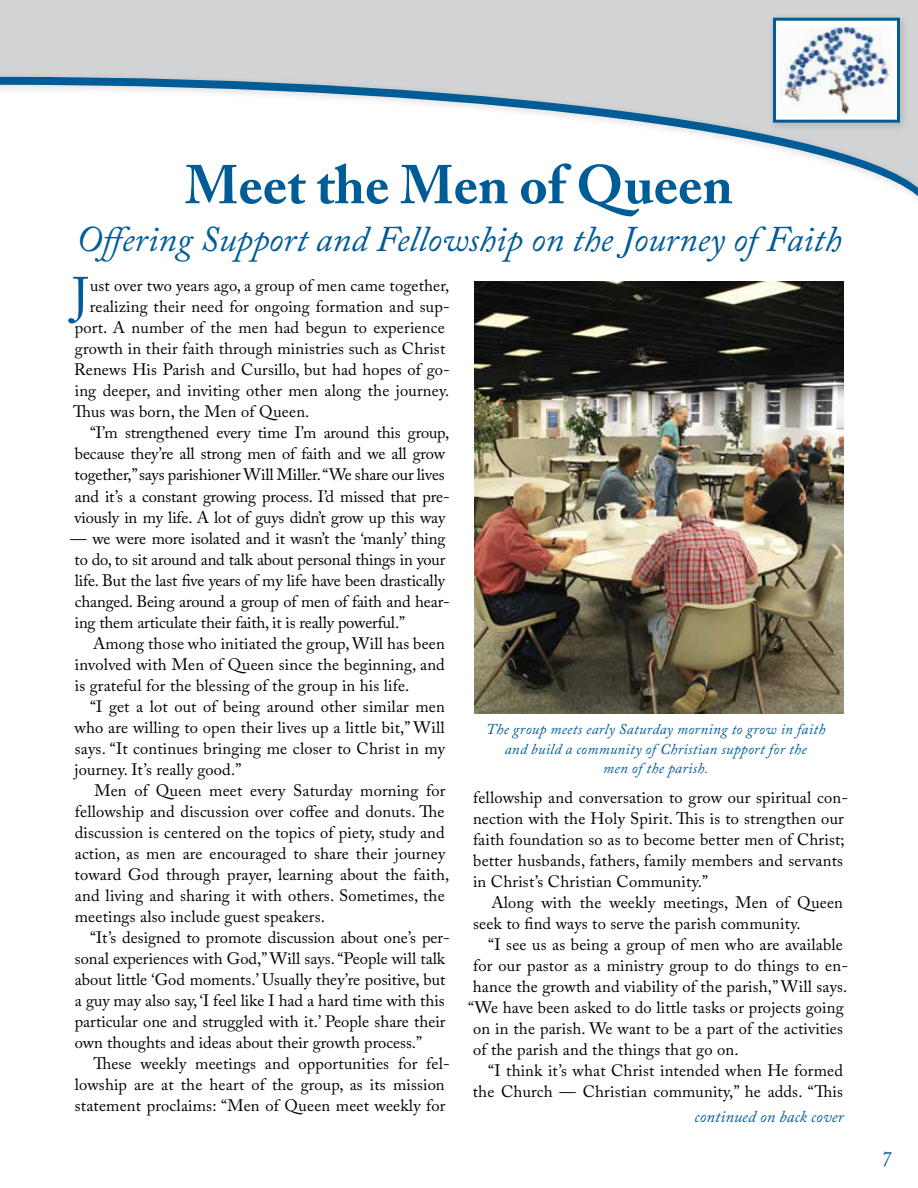
<style>
.page{position:relative;width:918px;height:1188px;background:#fff}
.page>*{position:absolute;margin:0;border:0;box-sizing:border-box;transform-origin:0 0}
.t1{font:700 54px "Adobe Caslon Pro";color:#005c97}
.t2{font:50.25px "Adobe Caslon Pro";color:#005c97}
.t3{font:italic 36px "Adobe Caslon Pro";color:#005c97}
.t4{font:21px "Adobe Caslon Pro";color:#005c97}
.t5{font:16.5px/21px "Adobe Caslon Pro";letter-spacing:.01em;color:#000}
.t6{font:16.5px/21px "Adobe Caslon Pro";letter-spacing:-.01em;color:#000}
.t7{font:italic 16.5px "Adobe Caslon Pro";letter-spacing:.01em;color:#005c97}
.t8{font:italic 15px/19.5px "Adobe Caslon Pro";letter-spacing:.02em;color:#005c97;text-align:center}
</style>
<div class="page">
<div style="left:0;top:0;width:918px;height:211px;background:#d1d3d4"></div>
<div style="left:0;top:71px;width:918px;height:152px;background:#000;opacity:.15"></div>
<svg style="left:0;top:77px;width:918px;height:138px;fill:#fff"></svg>
<div style="left:767px;top:12px;width:144px;height:121px;background:#000;opacity:.15"></div>
<div style="left:774px;top:19px;width:124px;height:102px;background:#fff"></div>
<img style="left:779px;top:26px;width:114px;height:89px">
<div style="left:773px;top:18px;width:127px;height:105px;border:3px solid #005c97"></div>
<img style="left:475px;top:281px;width:369px;height:432px">
<h1 class="t1" style="left:185px;top:153px;width:549px">Meet the Men of Queen</h1>
<h3 class="t3" style="left:76px;top:218px;width:767px">Offering Support and Fellowship on the Journey of Faith</h3>
<h2 class="t2" style="left:72px;top:266px;width:18px">J</h2>
<p class="t5" style="left:90px;top:275px;width:361px">ust over two years ago, a group of men came together,</p>
<p class="t5" style="left:90px;top:296px;width:361px">realizing their need for ongoing formation and sup-</p>
<p class="t5" style="left:75px;top:317px;width:371px">port. A number of the men had begun to experience</p>
<p class="t5" style="left:75px;top:338px;width:372px">growth in their faith through ministries such as Christ</p>
<p class="t5" style="left:74px;top:359px;width:377px">Renews His Parish and Cursillo, but had hopes of go-</p>
<p class="t5" style="left:75px;top:380px;width:376px">ing deeper, and inviting other men along the journey.</p>
<p class="t5" style="left:73px;top:401px;width:238px">Thus was born, the Men of Queen.</p>
<p class="t6" style="left:90px;top:422px;width:361px">“I’m strengthened every time I’m around this group,</p>
<p class="t6" style="left:75px;top:443px;width:372px">because they’re all strong men of faith and we all grow</p>
<p class="t6" style="left:75px;top:464px;width:372px">together,” says parishioner Will Miller. “We share our lives</p>
<p class="t6" style="left:75px;top:485px;width:376px">and it’s a constant growing process. I’d missed that pre-</p>
<p class="t6" style="left:75px;top:506px;width:372px">viously in my life. A lot of guys didn’t grow up this way</p>
<p class="t6" style="left:70px;top:527px;width:381px">— we were more isolated and it wasn’t the ‘manly’ thing to do, to sit around and talk about personal things in your life. But the last five years of my life have been drastically changed. Being around a group of men of faith and hear&shy;ing them articulate their faith, it is really powerful.”</p>
<p class="t5" style="left:75px;top:632px;width:372px;text-align:justify;text-indent:18px">Among those who initiated the group, Will has been involved with Men of Queen since the beginning, and is grateful for the blessing of the group in his life.</p>
<p class="t5" style="left:75px;top:695px;width:372px;text-align:justify;text-indent:15px">“I get a lot out of being around other similar men who are willing to open their lives up a little bit,” Will says. “It continues bringing me closer to Christ in my journey. It’s really good.”</p>
<p class="t5" style="left:75px;top:779px;width:376px;text-indent:20px">Men of Queen meet every Saturday morning for fellowship and discussion over coffee and donuts. The discussion is centered on the topics of piety, study and action, as men are encouraged to share their journey toward God through prayer, learning about the faith, and living and sharing it with others. Sometimes, the meetings also include guest speakers.</p>
<p class="t5" style="left:75px;top:926px;width:377px;text-indent:15px">“It’s designed to promote discussion about one’s per&shy;sonal experiences with God,” Will says. “People will talk about little ‘God moments.’ Usually they’re positive, but a guy may also say, ‘I feel like I had a hard time with this particular one and struggled with it.’ People share their own thoughts and ideas about their growth process.”</p>
<p class="t5" style="left:75px;top:1052px;width:377px;text-indent:19px">These weekly meetings and opportunities for fel&shy;lowship are at the heart of the group, as its mission statement proclaims: “Men of Queen meet weekly for</p>
<p class="t8" style="left:486px;top:719px;width:341px">The group meets early Saturday morning to grow in faith and build a community of Christian support for the<br>men of the parish.</p>
<p class="t5" style="left:473px;top:787px;width:376px">fellowship and conversation to grow our spiritual con&shy;nection with the Holy Spirit. This is to strengthen our faith foundation so as to become better men of Christ; better husbands, fathers, family members and servants in Christ’s Christian Community.”</p>
<p class="t5" style="left:473px;top:892px;width:371px;text-indent:18px">Along with the weekly meetings, Men of Queen seek to find ways to serve the parish community.</p>
<p class="t5" style="left:488px;top:934px;width:356px">“I see us as being a group of men who are available</p>
<p class="t5" style="left:473px;top:955px;width:377px">for our pastor as a ministry group to do things to en-</p>
<p class="t5" style="left:473px;top:976px;width:376px">hance the growth and viability of the parish,” Will says.</p>
<p class="t5" style="left:468px;top:997px;width:377px">“We have been asked to do little tasks or projects going</p>
<p class="t5" style="left:473px;top:1018px;width:371px">on in the parish. We want to be a part of the activities</p>
<p class="t5" style="left:473px;top:1039px;width:267px">of the parish and the things that go on.</p>
<p class="t5" style="left:488px;top:1060px;width:356px">“I think it’s what Christ intended when He formed</p>
<p class="t5" style="left:473px;top:1081px;width:372px">the Church — Christian community,” he adds. “This</p>
<p class="t7" style="left:695px;top:1106px;width:151px">continued on back cover</p>
<p class="t4" style="left:882px;top:1142px;width:12px">7</p>
</div>
